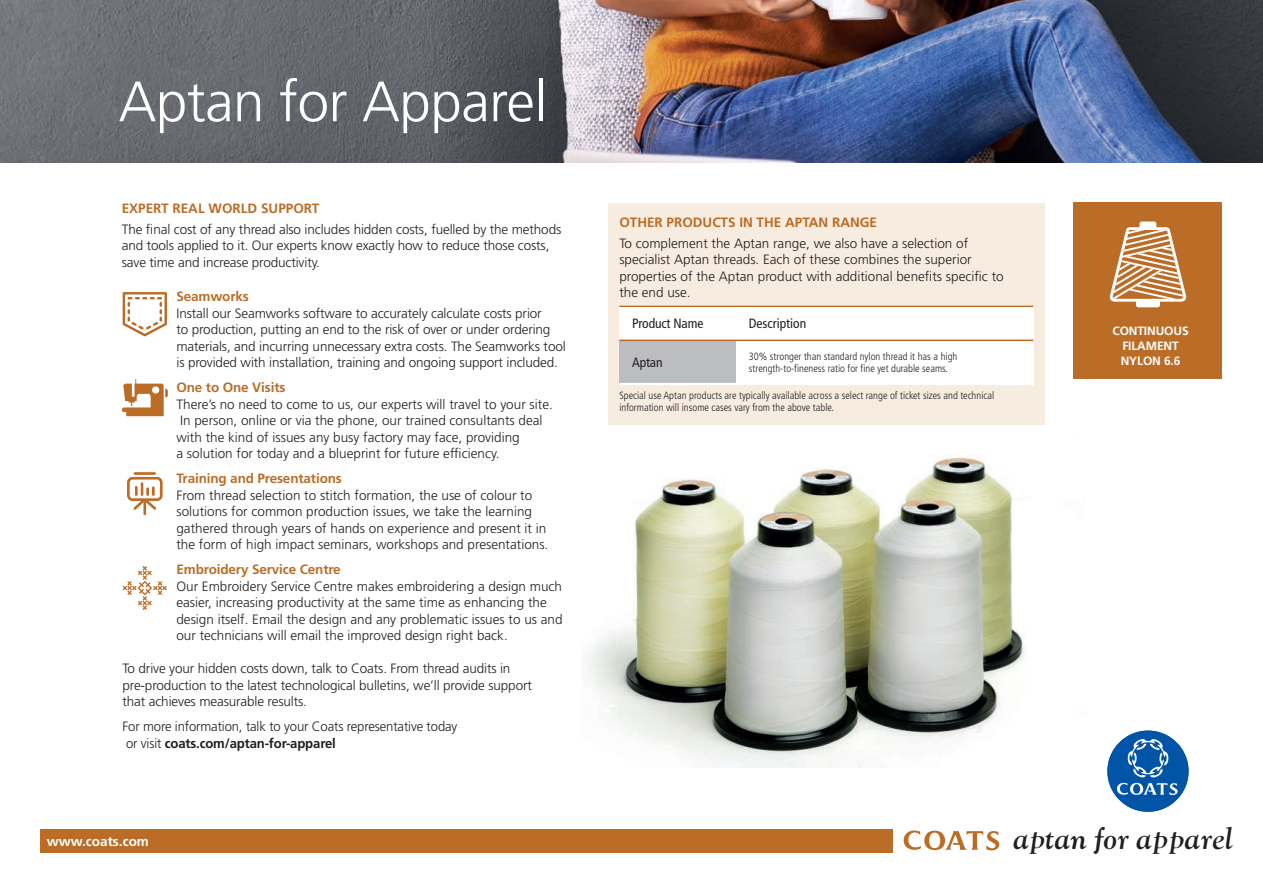
<style>
.page{position:relative;width:1263px;height:893px;background:#fff}
.page>*{position:absolute;margin:0;border:0;box-sizing:border-box;transform-origin:0 0}
.t1{font:300 56.7px "Frutiger LT Std";letter-spacing:-.01em;color:#fff}
.t2{font:italic 700 30px "LTC Goudy Oldstyle Pro";letter-spacing:-.01em;color:#231f20}
.t3{font:300 13.5px/16.5px "Frutiger LT Std";color:#231f20}
.t4{font:700 13.5px "Frutiger LT Std";letter-spacing:-.01em;color:#bb6d27}
.t5{font:condensed 13.5px "Frutiger";letter-spacing:-.01em;color:#231f20}
.t6{font:700 13.5px "Frutiger LT Std";color:#fff}
.t7{font:700 12px/15px "Frutiger LT Std";letter-spacing:-.01em;color:#fff;text-align:center}
.t8{font:300 condensed 10.5px/12px "Frutiger";color:#231f20}
.s1{font-weight:700}
</style>
<div class="page">
<div style="left:609px;top:203px;width:436px;height:221px;background:#f7ece0"></div>
<div style="left:619px;top:306px;width:414px;height:79px;background:#fff"></div>
<div style="left:619px;top:340px;width:117px;height:44px;background:#bcbdc0"></div>
<hr style="left:619px;top:383px;width:117px;height:1px;background:#fff">
<hr style="left:619px;top:306px;width:117px;height:1px;background:#bb6d27">
<hr style="left:736px;top:306px;width:297px;height:1px;background:#bb6d27">
<hr style="left:619px;top:340px;width:117px;height:1px;background:#bb6d27">
<hr style="left:736px;top:340px;width:297px;height:1px;background:#bb6d27">
<div style="left:1073px;top:203px;width:149px;height:176px;background:#bb6d27"></div>
<svg style="left:1109px;top:222px;width:77px;height:85px"></svg>
<div style="left:41px;top:829px;width:852px;height:23px;background:#bb6d27"></div>
<div style="left:1107px;top:731px;width:81px;height:81px;background:#0154a6;border-radius:50%"></div>
<svg style="left:1116px;top:739px;width:62px;height:56px"></svg>
<svg style="left:903px;top:830px;width:97px;height:21px"></svg>
<img style="left:0;top:0;width:1263px;height:162px">
<svg style="left:123px;top:292px;width:44px;height:44px"></svg>
<hr style="left:133px;top:472px;width:24px;height:3px;background:#bb6d27;border-radius:2px">
<div style="left:133px;top:471px;width:24px;height:5px;border:1px solid #fff;border-radius:2px"></div>
<svg style="left:127px;top:476px;width:36px;height:40px"></svg>
<div style="left:146px;top:487px;width:4px;height:10px;border:1px solid #fff;border-radius:2px"></div>
<div style="left:151px;top:486px;width:4px;height:11px;border:1px solid #fff;border-radius:2px"></div>
<svg style="left:123px;top:566px;width:44px;height:44px"></svg>
<svg style="left:122px;top:379px;width:46px;height:37px"></svg>
<img style="left:587px;top:456px;width:438px;height:311px">
<h1 class="t1" style="left:119px;top:70px;width:430px">Aptan for Apparel</h1>
<p class="t4" style="left:122px;top:200px;width:199px">EXPERT REAL WORLD SUPPORT</p>
<p class="t3" style="left:122px;top:221px;width:441px">The final cost of any thread also includes hidden costs, fuelled by the methods and tools applied to it. Our experts know exactly how to reduce those costs, save time and increase productivity.</p>
<p class="t4" style="left:176px;top:288px;width:74px">Seamworks</p>
<p class="t3" style="left:176px;top:305px;width:391px">Install our Seamworks software to accurately calculate costs prior<br>to production, putting an end to the risk of over or under ordering materials, and incurring unnecessary extra costs. The Seamworks tool is provided with installation, training and ongoing support included.</p>
<p class="t4" style="left:176px;top:379px;width:110px">One to One Visits</p>
<p class="t3" style="left:176px;top:396px;width:378px">There’s no need to come to us, our experts will travel to your site.<br>In person, online or via the phone, our trained consultants deal with the kind of issues any busy factory may face, providing<br>a solution for today and a blueprint for future efficiency.</p>
<p class="t4" style="left:176px;top:470px;width:167px">Training and Presentations</p>
<p class="t3" style="left:176px;top:487px;width:373px">From thread selection to stitch formation, the use of colour to solutions for common production issues, we take the learning gathered through years of hands on experience and present it in the form of high impact seminars, workshops and presentations.</p>
<p class="t4" style="left:176px;top:561px;width:166px">Embroidery Service Centre</p>
<p class="t3" style="left:176px;top:578px;width:388px">Our Embroidery Service Centre makes embroidering a design much easier, increasing productivity at the same time as enhancing the design itself. Email the design and any problematic issues to us and our technicians will email the improved design right back.</p>
<p class="t3" style="left:122px;top:661px;width:411px">To drive your hidden costs down, talk to Coats. From thread audits in pre-production to the latest technological bulletins, we’ll provide support that achieves measurable results.</p>
<p class="t3" style="left:122px;top:719px;width:336px">For more information, talk to your Coats representative today or visit <span class="s1">coats.com/aptan-for-apparel</span></p>
<p class="t4" style="left:619px;top:215px;width:259px">OTHER PRODUCTS IN THE APTAN RANGE</p>
<p class="t3" style="left:619px;top:235px;width:386px">To complement the Aptan range, we also have a selection of specialist Aptan threads. Each of these combines the superior properties of the Aptan product with additional benefits specific to the end use.</p>
<p class="t5" style="left:632px;top:316px;width:73px">Product Name</p>
<p class="t5" style="left:749px;top:316px;width:59px">Description</p>
<p class="t5" style="left:632px;top:355px;width:32px">Aptan</p>
<p class="t8" style="left:749px;top:351px;width:210px">30% stronger than standard nylon thread it has a high strength-to-fineness ratio for fine yet durable seams.</p>
<p class="t8" style="left:619px;top:390px;width:376px">Special use Aptan products are typically available across a select range of ticket sizes and technical information will insome cases vary from the above table.</p>
<p class="t7" style="left:1112px;top:323px;width:78px">CONTINUOUS<br>FILAMENT<br>NYLON 6.6</p>
<p class="t6" style="left:47px;top:833px;width:104px">www.coats.com</p>
<h2 class="t2" style="left:1013px;top:819px;width:222px">aptan for apparel</h2>
</div>
